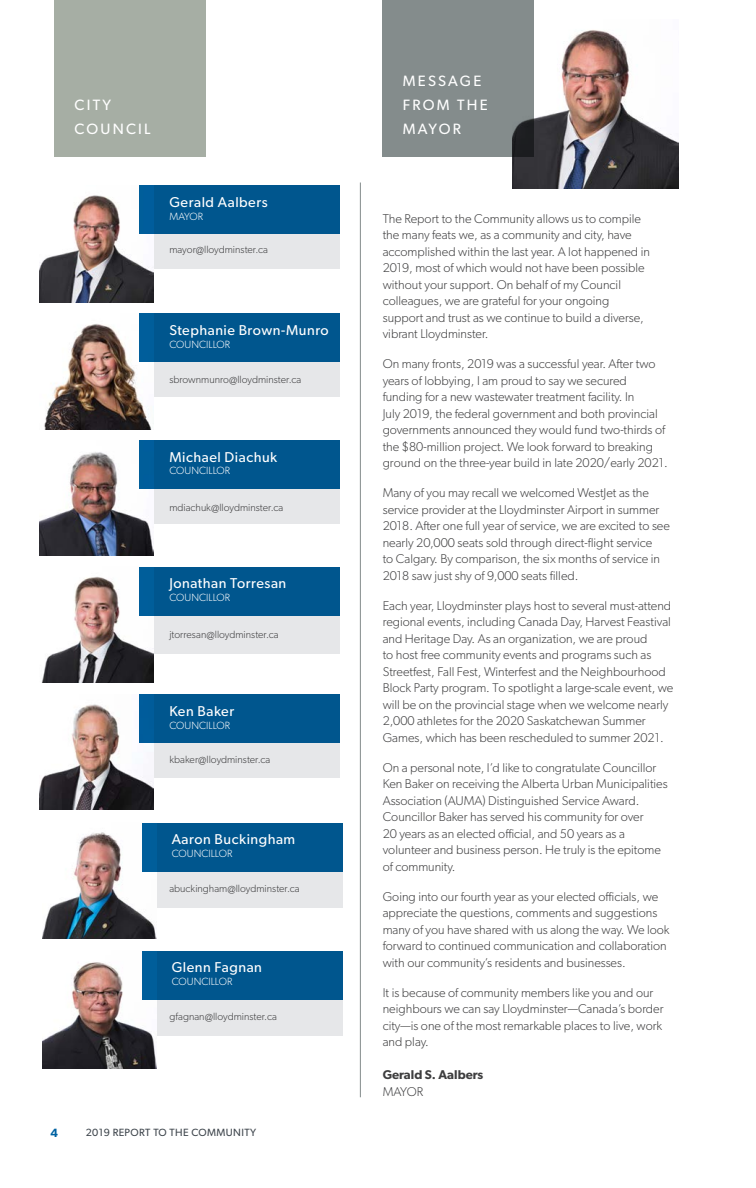
<style>
.page{position:relative;width:756px;height:1188px;background:#fff}
.page>*{position:absolute;margin:0;border:0;box-sizing:border-box;transform-origin:0 0}
.t1{font:15px/24px "Gibson";letter-spacing:.15em;color:#fff}
.name_centre{font:14.25px "Gibson";letter-spacing:.035em;color:#fff}
.t2{font:300 12.75px/16.5px "Gibson";color:#3e3e3f}
.t3{font:600 12.75px/16.5px "Gibson";color:#3e3e3f}
.t4{font:600 12px "Gibson";color:#0062a2}
.name_centre-2{font:300 10.5px "Gibson";color:#3e3e3f}
.name_centre-3{font:300 10.5px "Gibson";color:#fff}
.t5{font:10.5px "Gibson";letter-spacing:.035em;color:#3f464d}
.s1{font-weight:300}
</style>
<div class="page">
<img style="left:512px;top:30px;width:167px;height:158px">
<div style="left:383px;top:0;width:151px;height:157px;background:#848c8c"></div>
<div style="left:54px;top:0;width:152px;height:157px;background:#a6aea4"></div>
<div style="left:139px;top:695px;width:201px;height:83px;background:#e6e7e9"></div>
<img style="left:39px;top:704px;width:115px;height:106px">
<div style="left:139px;top:695px;width:201px;height:48px;background:#00568e"></div>
<div style="left:142px;top:823px;width:201px;height:84px;background:#e6e7e9"></div>
<img style="left:42px;top:832px;width:115px;height:106px">
<div style="left:142px;top:823px;width:201px;height:48px;background:#00568e"></div>
<div style="left:142px;top:951px;width:200px;height:84px;background:#e6e7e9"></div>
<img style="left:42px;top:962px;width:115px;height:106px">
<div style="left:142px;top:951px;width:201px;height:48px;background:#00568e"></div>
<div style="left:139px;top:186px;width:201px;height:83px;background:#e6e7e9"></div>
<img style="left:39px;top:195px;width:115px;height:107px">
<div style="left:139px;top:186px;width:201px;height:48px;background:#00568e"></div>
<div style="left:139px;top:314px;width:201px;height:83px;background:#e6e7e9"></div>
<img style="left:44px;top:324px;width:110px;height:106px">
<div style="left:139px;top:314px;width:201px;height:48px;background:#00568e"></div>
<div style="left:139px;top:441px;width:200px;height:83px;background:#e6e7e9"></div>
<img style="left:39px;top:452px;width:115px;height:103px">
<div style="left:139px;top:440px;width:201px;height:49px;background:#00568e"></div>
<div style="left:139px;top:567px;width:200px;height:86px;background:#e6e7e9"></div>
<img style="left:41px;top:576px;width:113px;height:107px">
<div style="left:139px;top:567px;width:201px;height:48px;background:#00568e"></div>
<hr style="left:360px;top:183px;width:1px;height:914px;background:#848c8c">
<p class="t1" style="left:75px;top:93px;width:78px">CITY<br>COUNCIL</p>
<p class="name_centre" style="left:169px;top:193px;width:100px">Gerald Aalbers</p>
<p class="name_centre-3" style="left:169px;top:210px;width:35px">MAYOR</p>
<p class="name_centre-2" style="left:169px;top:243px;width:100px">mayor@lloydminster.ca</p>
<p class="name_centre" style="left:169px;top:322px;width:161px">Stephanie Brown-Munro</p>
<p class="name_centre-3" style="left:169px;top:338px;width:62px">COUNCILLOR</p>
<p class="name_centre-2" style="left:169px;top:373px;width:133px">sbrownmunro@lloydminster.ca</p>
<p class="name_centre" style="left:169px;top:448px;width:109px">Michael Diachuk</p>
<p class="name_centre-3" style="left:169px;top:464px;width:62px">COUNCILLOR</p>
<p class="name_centre-2" style="left:169px;top:501px;width:115px">mdiachuk@lloydminster.ca</p>
<p class="name_centre" style="left:169px;top:575px;width:118px">Jonathan Torresan</p>
<p class="name_centre-3" style="left:169px;top:591px;width:62px">COUNCILLOR</p>
<p class="name_centre-2" style="left:169px;top:628px;width:111px">jtorresan@lloydminster.ca</p>
<p class="name_centre" style="left:169px;top:703px;width:66px">Ken Baker</p>
<p class="name_centre-3" style="left:169px;top:719px;width:62px">COUNCILLOR</p>
<p class="name_centre-2" style="left:169px;top:753px;width:103px">kbaker@lloydminster.ca</p>
<p class="name_centre" style="left:172px;top:831px;width:125px">Aaron Buckingham</p>
<p class="name_centre-3" style="left:172px;top:847px;width:62px">COUNCILLOR</p>
<p class="name_centre-2" style="left:169px;top:882px;width:132px">abuckingham@lloydminster.ca</p>
<p class="name_centre" style="left:172px;top:959px;width:92px">Glenn Fagnan</p>
<p class="name_centre-3" style="left:172px;top:975px;width:62px">COUNCILLOR</p>
<p class="name_centre-2" style="left:169px;top:1010px;width:109px">gfagnan@lloydminster.ca</p>
<p class="t4" style="left:51px;top:1126px;width:9px">4</p>
<p class="t5" style="left:86px;top:1126px;width:172px">2019 REPORT TO THE COMMUNITY</p>
<p class="t1" style="left:403px;top:69px;width:87px">MESSAGE<br>FROM THE<br>MAYOR</p>
<p class="t2" style="left:383px;top:210px;width:269px">The Report to the Community allows us to compile the many feats we, as a community and city, have accomplished within the last year. A lot happened in 2019, most of which would not have been possible without your support. On behalf of my Council colleagues, we are grateful for your ongoing support and trust as we continue to build a diverse, vibrant Lloydminster.</p>
<p class="t2" style="left:383px;top:355px;width:287px">On many fronts, 2019 was a successful year. After two years of lobbying, I am proud to say we secured funding for a new wastewater treatment facility. In<br>July 2019, the federal government and both provincial governments announced they would fund two-thirds of the $80-million project. We look forward to breaking ground on the three-year build in late 2020/early 2021.</p>
<p class="t2" style="left:383px;top:484px;width:289px">Many of you may recall we welcomed WestJet as the service provider at the Lloydminster Airport in summer 2018. After one full year of service, we are excited to see nearly 20,000 seats sold through direct-flight service<br>to Calgary. By comparison, the six months of service in 2018 saw just shy of 9,000 seats filled.</p>
<p class="t2" style="left:383px;top:597px;width:292px">Each year, Lloydminster plays host to several must-attend regional events, including Canada Day, Harvest Feastival and Heritage Day. As an organization, we are proud<br>to host free community events and programs such as Streetfest, Fall Fest, Winterfest and the Neighbourhood Block Party program. To spotlight a large-scale event, we will be on the provincial stage when we welcome nearly 2,000 athletes for the 2020 Saskatchewan Summer Games, which has been rescheduled to summer 2021.</p>
<p class="t2" style="left:383px;top:759px;width:287px">On a personal note, I’d like to congratulate Councillor Ken Baker on receiving the Alberta Urban Municipalities Association (AUMA) Distinguished Service Award.<br>Councillor Baker has served his community for over<br>20 years as an elected official, and 50 years as a volunteer and business person. He truly is the epitome of community.</p>
<p class="t2" style="left:383px;top:888px;width:288px">Going into our fourth year as your elected officials, we appreciate the questions, comments and suggestions many of you have shared with us along the way. We look forward to continued communication and collaboration with our community’s residents and businesses.</p>
<p class="t2" style="left:383px;top:984px;width:282px">It is because of community members like you and our neighbours we can say Lloydminster—Canada’s border city—is one of the most remarkable places to live, work and play.</p>
<p class="t3" style="left:383px;top:1066px;width:102px">Gerald S. Aalbers<br><span class="s1">MAYOR</span></p>
</div>
